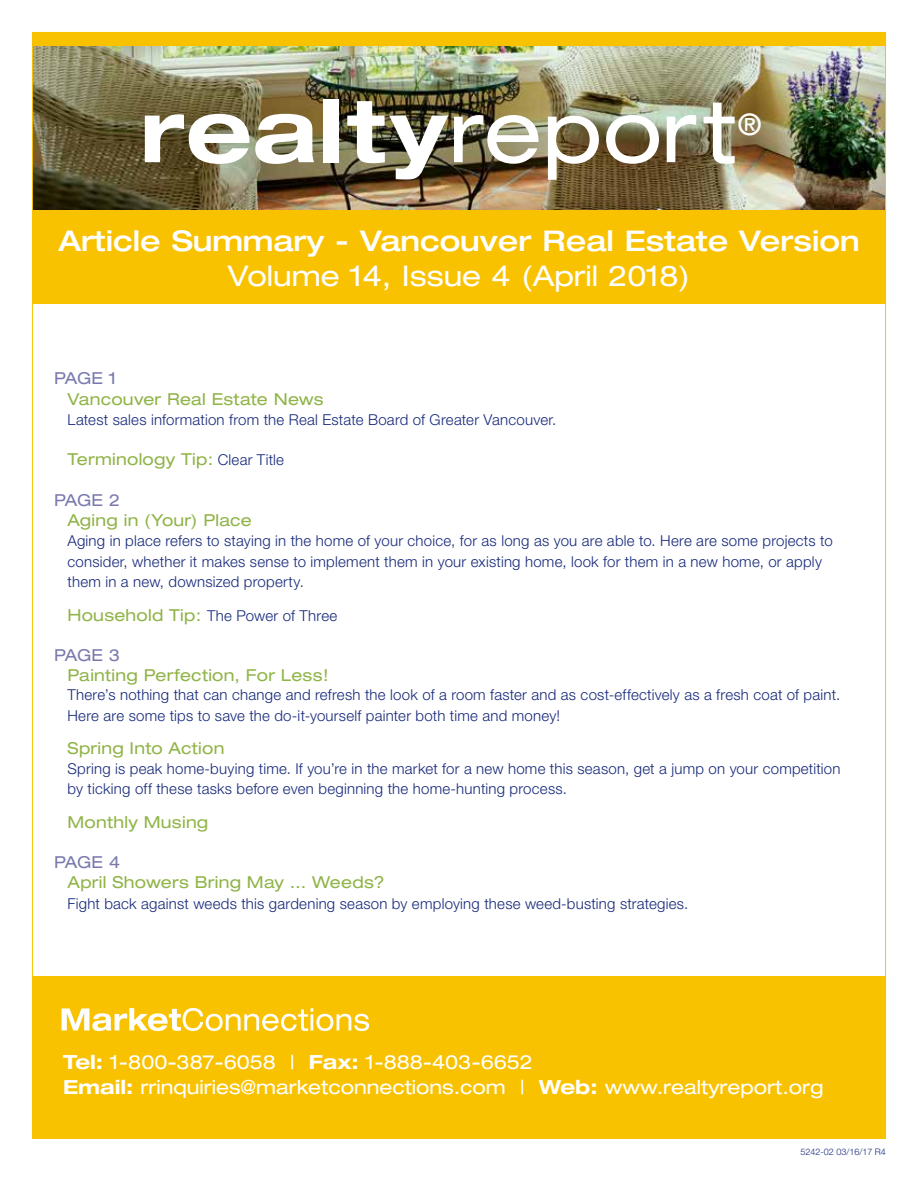
<style>
.page{position:relative;width:918px;height:1188px;background:#fff}
.page>*{position:absolute;margin:0;border:0;box-sizing:border-box;transform-origin:0 0}
.t1{font:700 expanded 87px "Helvetica Neue";letter-spacing:.015em;color:#fff}
.t2{font:expanded 29.7px "Helvetica Neue";color:#fff}
.t3{font:500 expanded 28.5px "Helvetica Neue";color:#fff}
.t4{font:expanded 28.5px "Helvetica Neue";color:#fff}
.t5{font:expanded 19.5px/25.5px "Helvetica Neue";color:#fff}
.t6{font:expanded 16.5px "Helvetica Neue";letter-spacing:.015em;color:#90b448}
.t7{font:expanded 16.5px "Helvetica Neue";letter-spacing:-.025em;color:#7a79ae}
.t8{font:300 15px/20.2px "Helvetica Neue LT Std";letter-spacing:.015em;color:#16287a}
.t9{font:300 9px "Helvetica Neue LT Std";color:#16287a}
.s1{font-weight:400}
.s2{font-family:"Helvetica Neue LT Std";font-weight:300;font-stretch:normal;font-size:15px;color:#16287a}
.s3{font-family:"Helvetica Neue";font-weight:400;font-stretch:expanded;font-size:16.5px;color:#90b448}
.s4{font-weight:700}
</style>
<div class="page">
<img style="left:34px;top:46px;width:850px;height:164px">
<div style="left:32px;top:977px;width:854px;height:162px;background:#f9c200"></div>
<div style="left:32px;top:32px;width:854px;height:14px;background:#f9c200"></div>
<div style="left:32px;top:210px;width:854px;height:94px;background:#f9c200"></div>
<svg style="left:62px;top:1008px;width:307px;height:23px"></svg>
<h1 class="t1" style="left:140px;top:77px;width:598px">realty<span class="s1">report</span></h1>
<h2 class="t2" style="left:738px;top:106px;width:25px">®</h2>
<h3 class="t3" style="left:58px;top:224px;width:803px">Article Summary - Vancouver Real Estate Version</h3>
<h3 class="t4" style="left:228px;top:258px;width:464px">Volume 14, Issue 4 (April 2018)</h3>
<p class="t7" style="left:54px;top:368px;width:64px">PAGE 1</p>
<p class="t6" style="left:67px;top:389px;width:258px">Vancouver Real Estate News</p>
<p class="t8" style="left:68px;top:409px;width:490px">Latest sales information from the Real Estate Board of Greater Vancouver.</p>
<p class="t6" style="left:68px;top:449px;width:218px">Terminology Tip: <span class="s2">Clear Title</span></p>
<p class="t7" style="left:54px;top:490px;width:68px">PAGE 2</p>
<p class="t6" style="left:67px;top:510px;width:186px">Aging in (Your) Place</p>
<p class="t8" style="left:68px;top:531px;width:767px">Aging in place refers to staying in the home of your choice, for as long as you are able to. Here are some projects to consider, whether it makes sense to implement them in your existing home, look for them in a new home, or apply them in a new, downsized property.</p>
<p class="t8" style="left:68px;top:605px;width:271px"><span class="s3">Household Tip:</span> The Power of Three</p>
<p class="t7" style="left:54px;top:645px;width:68px">PAGE 3</p>
<p class="t6" style="left:67px;top:665px;width:263px">Painting Perfection, For Less!</p>
<p class="t8" style="left:68px;top:685px;width:774px">There’s nothing that can change and refresh the look of a room faster and as cost-effectively as a fresh coat of paint.<br>Here are some tips to save the do-it-yourself painter both time and money!</p>
<p class="t6" style="left:68px;top:739px;width:158px">Spring Into Action</p>
<p class="t8" style="left:68px;top:758px;width:775px">Spring is peak home-buying time. If you’re in the market for a new home this season, get a jump on your competition by ticking off these tasks before even beginning the home-hunting process.</p>
<p class="t6" style="left:68px;top:812px;width:142px">Monthly Musing</p>
<p class="t7" style="left:54px;top:852px;width:68px">PAGE 4</p>
<p class="t6" style="left:67px;top:872px;width:319px">April Showers Bring May … Weeds?</p>
<p class="t8" style="left:68px;top:893px;width:622px">Fight back against weeds this gardening season by employing these weed-busting strategies.</p>
<h3 class="t5" style="left:63px;top:1049px;width:762px"><span class="s4">Tel:</span> 1-800-387-6058 | <span class="s4">Fax:</span> 1-888-403-6652<br><span class="s4">Email:</span> rrinquiries@marketconnections.com | <span class="s4">Web:</span> www.realtyreport.org</h3>
<p class="t9" style="left:801px;top:1147px;width:87px">5242-02 03/16/17 R4</p>
</div>
